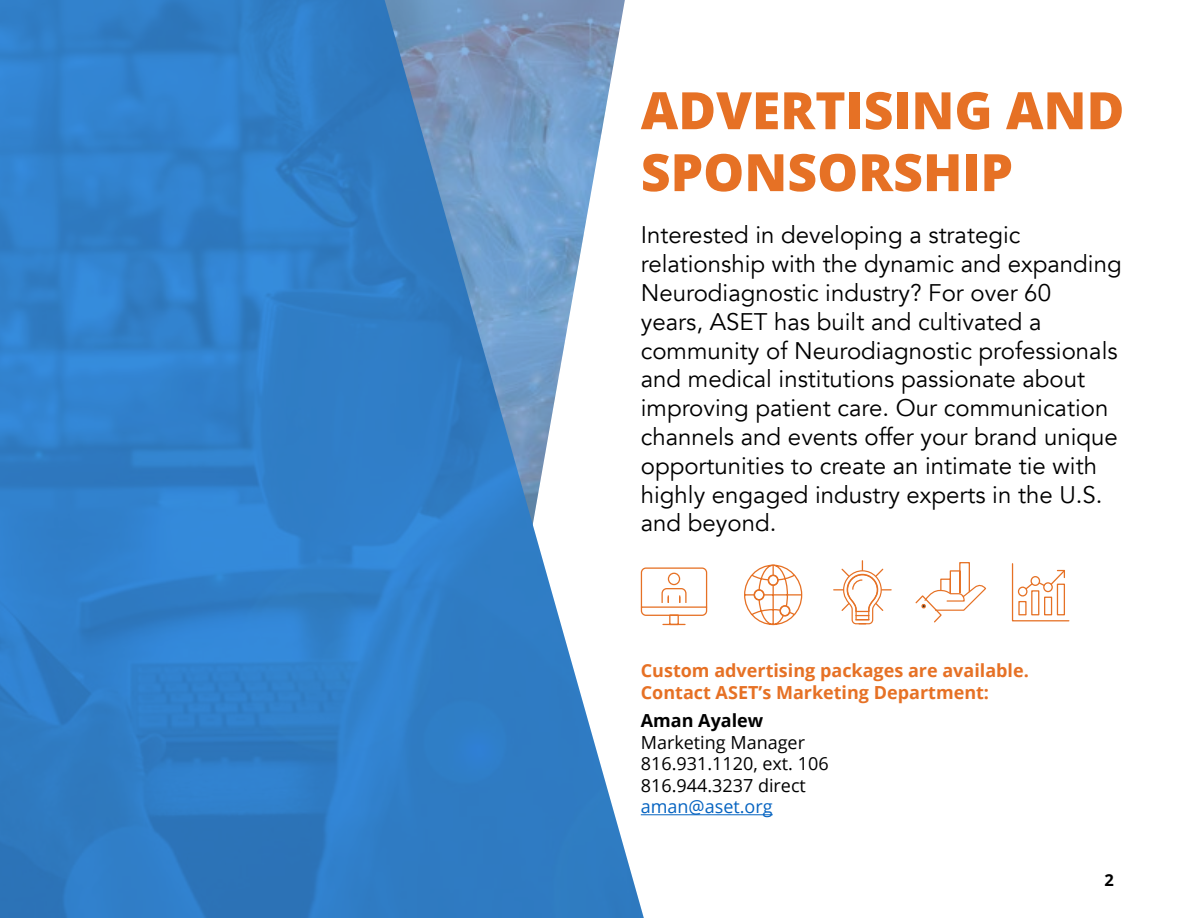
<style>
.page{position:relative;width:1188px;height:918px;background:#fff}
.page>*{position:absolute;margin:0;border:0;box-sizing:border-box;transform-origin:0 0}
.t1{font:800 51.6px/61.9px "Open Sans";color:#e67125}
.t2{font:24px/28.8px "Avenir";color:#000}
.t3{font:700 18px/21.6px "Open Sans";color:#e67125}
.t4{font:18px/21.6px "Open Sans";color:#000}
.t5{font:18px "Open Sans";color:#0563c1}
.t6{font:700 18px "Open Sans";color:#000}
.t7{font:700 16.5px "Open Sans";color:#000}
</style>
<div class="page">
<hr style="left:641px;top:814px;width:132px;height:1px;background:#0563c1">
<img style="left:0;top:0;width:644px;height:918px">
<svg style="left:640px;top:567px;width:68px;height:59px"></svg>
<svg style="left:744px;top:564px;width:59px;height:62px"></svg>
<div style="left:754px;top:590px;width:10px;height:10px;background:#fff;border:1px solid #e67125;border-radius:50%"></div>
<div style="left:754px;top:589px;width:11px;height:12px;border:1px solid #e67125;border-radius:50%"></div>
<div style="left:780px;top:606px;width:10px;height:10px;background:#fff;border:1px solid #e67125;border-radius:50%"></div>
<div style="left:779px;top:605px;width:11px;height:12px;border:1px solid #e67125;border-radius:50%"></div>
<div style="left:768px;top:575px;width:10px;height:11px;background:#fff;border:1px solid #e67125;border-radius:50%"></div>
<div style="left:768px;top:575px;width:11px;height:11px;border:1px solid #e67125;border-radius:50%"></div>
<svg style="left:833px;top:560px;width:59px;height:65px"></svg>
<svg style="left:1011px;top:563px;width:59px;height:59px"></svg>
<svg style="left:915px;top:562px;width:72px;height:61px"></svg>
<h1 class="t1" style="left:641px;top:77px;width:485px">ADVERTISING AND<br>SPONSORSHIP</h1>
<p class="t2" style="left:641px;top:221px;width:482px">Interested in developing a strategic relationship with the dynamic and expanding Neurodiagnostic industry? For over 60<br>years, ASET has built and cultivated a community of Neurodiagnostic professionals and medical institutions passionate about improving patient care. Our communication channels and events offer your brand unique opportunities to create an intimate tie with highly engaged industry experts in the U.S. and beyond.</p>
<p class="t3" style="left:641px;top:659px;width:390px">Custom advertising packages are available.<br>Contact ASET’s Marketing Department:</p>
<p class="t6" style="left:641px;top:708px;width:124px">Aman Ayalew</p>
<p class="t4" style="left:641px;top:731px;width:189px">Marketing Manager<br>816.931.1120, ext. 106<br>816.944.3237 direct</p>
<p class="t5" style="left:641px;top:795px;width:133px">aman@aset.org</p>
<p class="t7" style="left:1104px;top:868px;width:11px">2</p>
</div>
